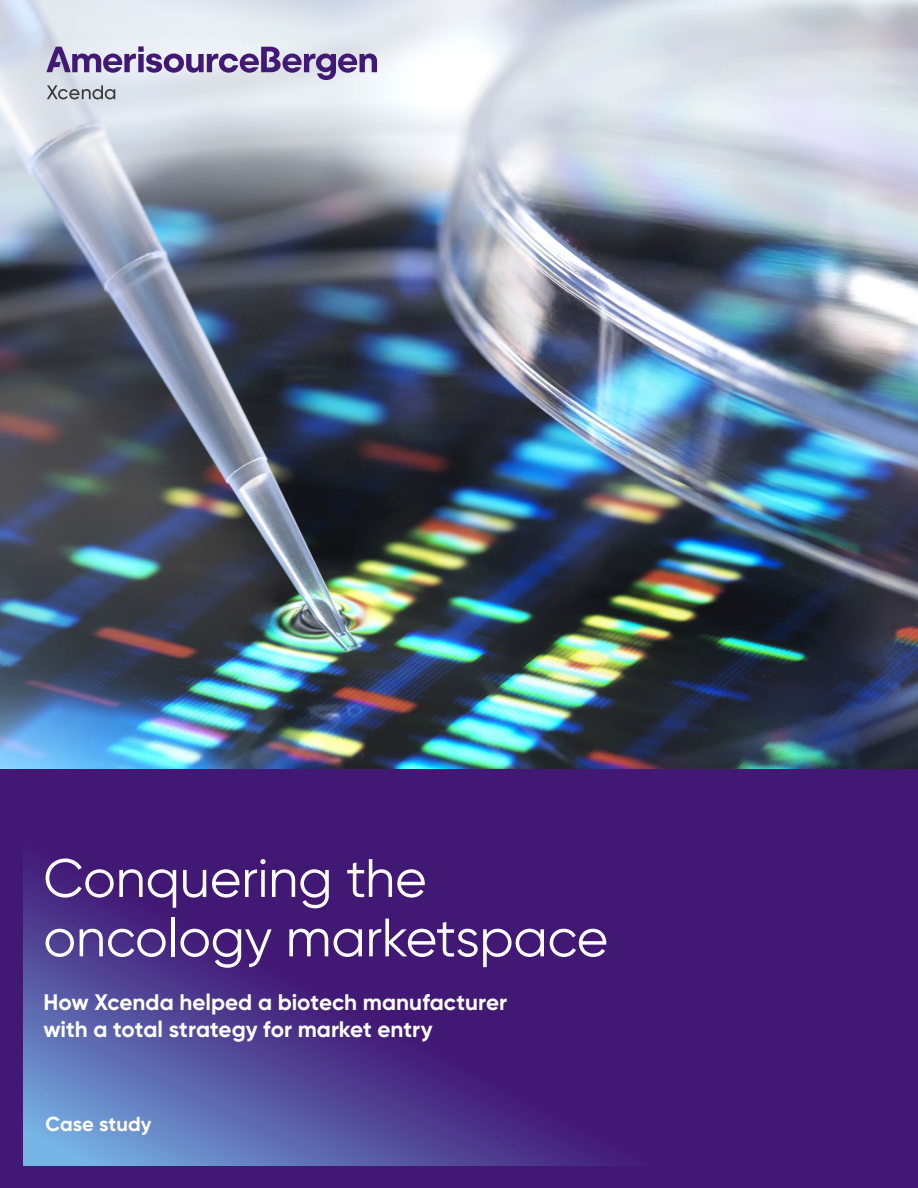
<style>
.page{position:relative;width:918px;height:1188px;background:#fff}
.page>*{position:absolute;margin:0;border:0;box-sizing:border-box;transform-origin:0 0}
.t1{font:54px/59.4px "Gilroy";letter-spacing:-.005em;color:#fff}
.t2{font:700 22.5px/27px "Gilroy";color:#fff}
.t3{font:700 20.25px "Gilroy";color:#fff}
</style>
<div class="page">
<div style="left:0;top:769px;width:918px;height:419px;background:#421875"></div>
<svg style="left:23px;top:863px;width:593px;height:302px"></svg>
<img style="left:0;top:0;width:918px;height:769px">
<svg style="left:46px;top:46px;width:331px;height:53px"></svg>
<h1 class="t1" style="left:43px;top:848px;width:566px">Conquering the oncology marketspace</h1>
<p class="t2" style="left:43px;top:989px;width:465px">How Xcenda helped a biotech manufacturer with a total strategy for market entry</p>
<p class="t3" style="left:45px;top:1111px;width:107px">Case study</p>
</div>
